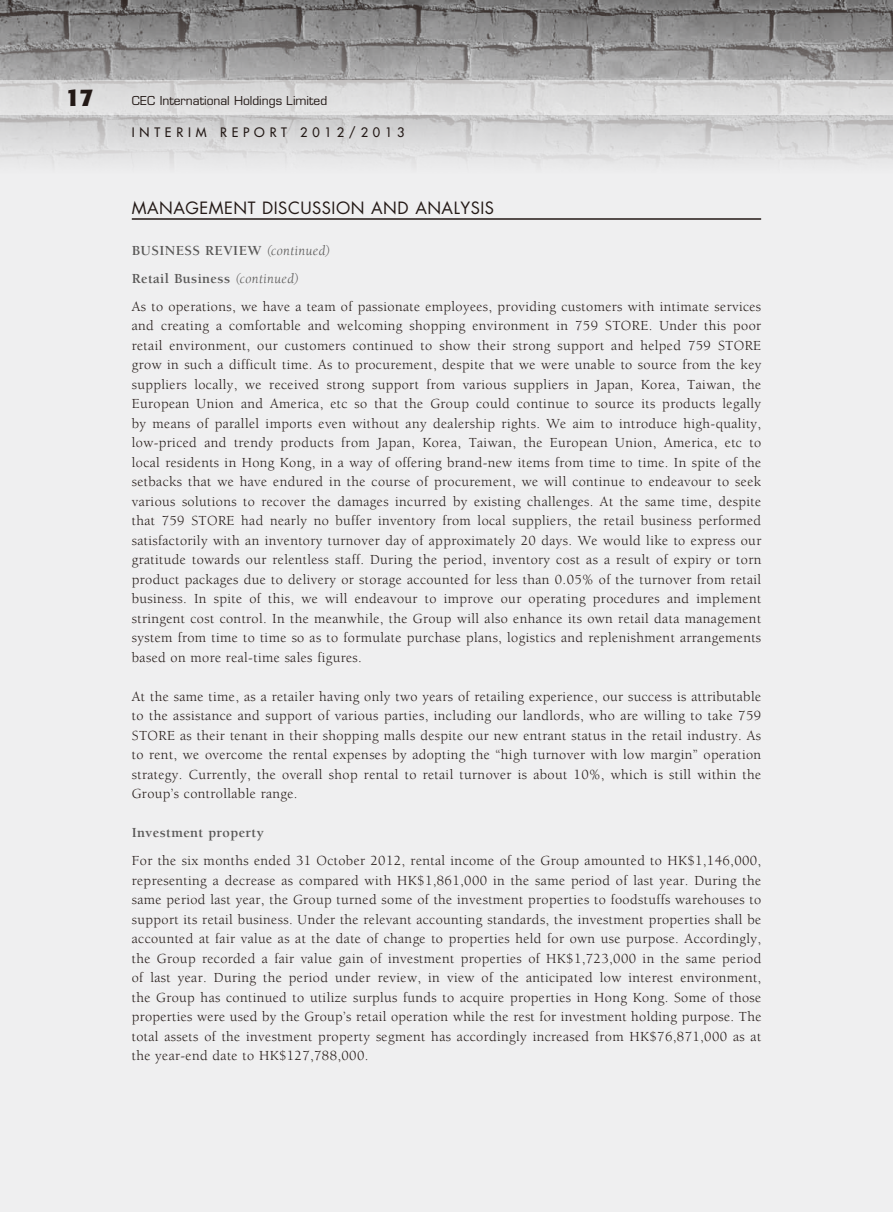
<style>
.page{position:relative;width:893px;height:1212px;background:#efeff0}
.page>*{position:absolute;margin:0;border:0;box-sizing:border-box;transform-origin:0 0}
.t1{font:700 24px "Formata";color:#231916}
.t2{font:16.5px "Futura Std";letter-spacing:.03em;color:#231916}
.t3{font:14.25px/19.5px "Berkeley Std";letter-spacing:.025em;color:#231916;text-align:justify}
.t4{font:700 14.25px "Berkeley Std";letter-spacing:.025em;color:#595857}
.t5{font:500 12.75px "Futura Std";letter-spacing:.375em;color:#231916}
.t6{font:12px "Eurostile LT Std";color:#231916}
.s1{font-weight:700;color:#595857}
.s2{font-style:italic;color:#595857}
</style>
<div class="page">
<img style="left:0;top:0;width:893px;height:166px">
<svg style="left:0;top:81px;width:893px;height:34px;fill:#ddd"></svg>
<hr style="left:132px;top:218px;width:629px;height:2px;background:#231916">
<h1 class="t1" style="left:66px;top:83px;width:29px">17</h1>
<p class="t6" style="left:132px;top:94px;width:197px">CEC International Holdings Limited</p>
<p class="t5" style="left:132px;top:125px;width:274px">INTERIM REPORT 2012/2013</p>
<p class="t2" style="left:132px;top:197px;width:364px">MANAGEMENT DISCUSSION AND ANALYSIS</p>
<p class="t3" style="left:132px;top:237px;width:631px;line-height:28px;text-align:left"><span class="s1">BUSINESS REVIEW</span> <span class="s2">(continued)<br></span><span class="s1">Retail Business</span> <span class="s2">(continued)<br></span>As to operations, we have a team of passionate employees, providing customers with intimate services</p>
<p class="t3" style="left:132px;top:316px;width:631px">and creating a comfortable and welcoming shopping environment in 759 STORE. Under this poor retail environment, our customers continued to show their strong support and helped 759 STORE grow in such a difficult time. As to procurement, despite that we were unable to source from the key suppliers locally, we received strong support from various suppliers in Japan, Korea, Taiwan, the European Union and America, etc so that the Group could continue to source its products legally by means of parallel imports even without any dealership rights. We aim to introduce high-quality, low-priced and trendy products from Japan, Korea, Taiwan, the European Union, America, etc to local residents in Hong Kong, in a way of offering brand-new items from time to time. In spite of the setbacks that we have endured in the course of procurement, we will continue to endeavour to seek various solutions to recover the damages incurred by existing challenges. At the same time, despite that 759 STORE had nearly no buffer inventory from local suppliers, the retail business performed satisfactorily with an inventory turnover day of approximately 20 days. We would like to express our gratitude towards our relentless staff. During the period, inventory cost as a result of expiry or torn product packages due to delivery or storage accounted for less than 0.05% of the turnover from retail business. In spite of this, we will endeavour to improve our operating procedures and implement stringent cost control. In the meanwhile, the Group will also enhance its own retail data management system from time to time so as to formulate purchase plans, logistics and replenishment arrangements based on more real-time sales figures.</p>
<p class="t3" style="left:132px;top:687px;width:631px">At the same time, as a retailer having only two years of retailing experience, our success is attributable to the assistance and support of various parties, including our landlords, who are willing to take 759<br>STORE as their tenant in their shopping malls despite our new entrant status in the retail industry. As to rent, we overcome the rental expenses by adopting the “high turnover with low margin” operation strategy. Currently, the overall shop rental to retail turnover is about 10%, which is still within the Group’s controllable range.</p>
<p class="t4" style="left:132px;top:825px;width:134px">Investment property</p>
<p class="t3" style="left:132px;top:851px;width:631px">For the six months ended 31 October 2012, rental income of the Group amounted to HK$1,146,000, representing a decrease as compared with HK$1,861,000 in the same period of last year. During the same period last year, the Group turned some of the investment properties to foodstuffs warehouses to support its retail business. Under the relevant accounting standards, the investment properties shall be accounted at fair value as at the date of change to properties held for own use purpose. Accordingly, the Group recorded a fair value gain of investment properties of HK$1,723,000 in the same period of last year. During the period under review, in view of the anticipated low interest environment, the Group has continued to utilize surplus funds to acquire properties in Hong Kong. Some of those properties were used by the Group’s retail operation while the rest for investment holding purpose. The total assets of the investment property segment has accordingly increased from HK$76,871,000 as at the year-end date to HK$127,788,000.</p>
</div>
